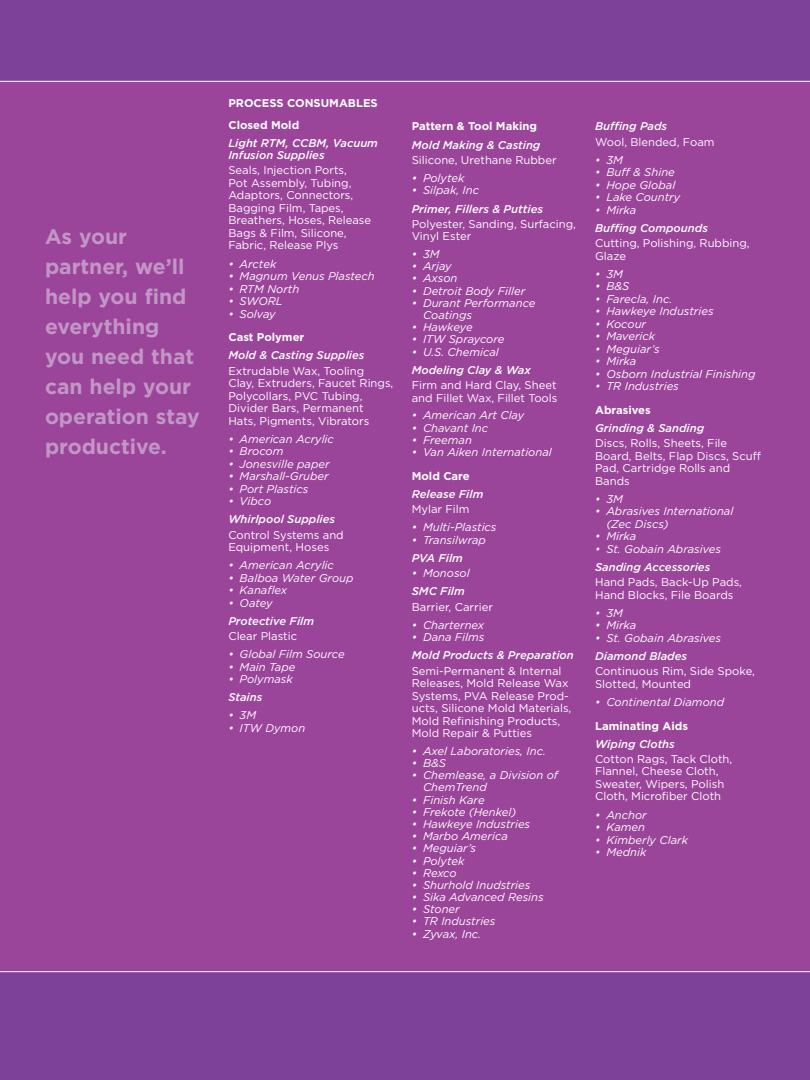
<style>
.page{position:relative;width:810px;height:1080px;background:#7d4199}
.page>*{position:absolute;margin:0;border:0;box-sizing:border-box;transform-origin:0 0}
.t1{font:700 21.12px/30px "Gotham";color:#c296c5}
.t2{font:italic 11.25px/12.1px "Gotham";color:#fff}
.t3{font:11.25px/12.5px "Gotham";color:#fff}
.t4{font:italic 500 11.25px/12.5px "Gotham";color:#fff}
.t5{font:700 11.25px/21.5px "Gotham";color:#fff}
</style>
<div class="page">
<div style="left:0;top:81px;width:810px;height:891px;background:#9b459a"></div>
<h1 class="t1" style="left:45px;top:221px;width:156px">As your partner, we’ll help you find everything you need that can help your operation stay productive.</h1>
<p class="t5" style="left:228px;top:92px;width:151px">PROCESS CONSUMABLES<br>Closed Mold</p>
<p class="t4" style="left:228px;top:136px;width:151px">Light RTM, CCBM, Vacuum<br>Infusion Supplies</p>
<p class="t3" style="left:228px;top:164px;width:144px">Seals, Injection Ports,<br>Pot Assembly, Tubing,<br>Adaptors, Connectors,<br>Bagging Film, Tapes,<br>Breathers, Hoses, Release<br>Bags &amp; Film, Silicone,<br>Fabric, Release Plys</p>
<p class="t2" style="left:228px;top:257px;width:50px">• Arctek</p>
<p class="t2" style="left:228px;top:270px;width:148px">• Magnum Venus Plastech</p>
<p class="t2" style="left:228px;top:282px;width:72px">• RTM North</p>
<p class="t2" style="left:228px;top:295px;width:56px">• SWORL</p>
<p class="t2" style="left:228px;top:307px;width:49px">• Solvay</p>
<p class="t5" style="left:228px;top:326px;width:77px">Cast Polymer</p>
<p class="t4" style="left:228px;top:349px;width:138px">Mold &amp; Casting Supplies</p>
<p class="t3" style="left:228px;top:364px;width:167px">Extrudable Wax, Tooling<br>Clay, Extruders, Faucet Rings,<br>Polycollars, PVC Tubing,<br>Divider Bars, Permanent<br>Hats, Pigments, Vibrators</p>
<p class="t2" style="left:228px;top:432px;width:107px">• American Acrylic</p>
<p class="t2" style="left:228px;top:445px;width:57px">• Brocom</p>
<p class="t2" style="left:228px;top:457px;width:103px">• Jonesville paper</p>
<p class="t2" style="left:228px;top:470px;width:102px">• Marshall-Gruber</p>
<p class="t2" style="left:228px;top:482px;width:82px">• Port Plastics</p>
<p class="t2" style="left:228px;top:495px;width:44px">• Vibco</p>
<p class="t4" style="left:228px;top:513px;width:108px">Whirlpool Supplies</p>
<p class="t3" style="left:228px;top:528px;width:117px">Control Systems and<br>Equipment, Hoses</p>
<p class="t2" style="left:228px;top:559px;width:107px">• American Acrylic</p>
<p class="t2" style="left:228px;top:571px;width:127px">• Balboa Water Group</p>
<p class="t2" style="left:228px;top:584px;width:60px">• Kanaflex</p>
<p class="t2" style="left:228px;top:596px;width:46px">• Oatey</p>
<p class="t4" style="left:228px;top:614px;width:87px">Protective Film</p>
<p class="t3" style="left:228px;top:630px;width:70px">Clear Plastic</p>
<p class="t2" style="left:228px;top:648px;width:118px">• Global Film Source</p>
<p class="t2" style="left:228px;top:660px;width:69px">• Main Tape</p>
<p class="t2" style="left:228px;top:673px;width:66px">• Polymask</p>
<p class="t4" style="left:228px;top:691px;width:36px">Stains</p>
<p class="t2" style="left:228px;top:709px;width:29px">• 3M</p>
<p class="t2" style="left:228px;top:722px;width:78px">• ITW Dymon</p>
<p class="t5" style="left:412px;top:116px;width:127px">Pattern &amp; Tool Making</p>
<p class="t4" style="left:412px;top:138px;width:130px">Mold Making &amp; Casting</p>
<p class="t3" style="left:412px;top:153px;width:146px">Silicone, Urethane Rubber</p>
<p class="t2" style="left:412px;top:172px;width:54px">• Polytek</p>
<p class="t2" style="left:412px;top:184px;width:69px">• Silpak, Inc</p>
<p class="t4" style="left:412px;top:202px;width:133px">Primer, Fillers &amp; Putties</p>
<p class="t3" style="left:412px;top:217px;width:166px">Polyester, Sanding, Surfacing,<br>Vinyl Ester</p>
<p class="t2" style="left:412px;top:248px;width:29px">• 3M</p>
<p class="t2" style="left:412px;top:260px;width:41px">• Arjay</p>
<p class="t2" style="left:412px;top:272px;width:47px">• Axson</p>
<p class="t2" style="left:412px;top:284px;width:115px">• Detroit Body Filler</p>
<p class="t2" style="left:423px;top:296px;width:114px;text-indent:-11px">• Durant Performance<br>Coatings</p>
<p class="t2" style="left:412px;top:321px;width:62px">• Hawkeye</p>
<p class="t2" style="left:412px;top:333px;width:94px">• ITW Spraycore</p>
<p class="t2" style="left:412px;top:346px;width:89px">• U.S. Chemical</p>
<p class="t4" style="left:412px;top:364px;width:121px">Modeling Clay &amp; Wax</p>
<p class="t3" style="left:412px;top:379px;width:147px">Firm and Hard Clay, Sheet and Fillet Wax, Fillet Tools</p>
<p class="t2" style="left:412px;top:409px;width:114px">• American Art Clay</p>
<p class="t2" style="left:412px;top:421px;width:78px">• Chavant Inc</p>
<p class="t2" style="left:412px;top:434px;width:62px">• Freeman</p>
<p class="t2" style="left:412px;top:446px;width:142px">• Van Aiken International</p>
<p class="t5" style="left:412px;top:465px;width:59px">Mold Care</p>
<p class="t4" style="left:412px;top:488px;width:73px">Release Film</p>
<p class="t3" style="left:412px;top:503px;width:59px">Mylar Film</p>
<p class="t2" style="left:412px;top:521px;width:86px">• Multi-Plastics</p>
<p class="t2" style="left:412px;top:534px;width:76px">• Transilwrap</p>
<p class="t4" style="left:412px;top:552px;width:53px">PVA Film</p>
<p class="t2" style="left:412px;top:567px;width:60px">• Monosol</p>
<p class="t4" style="left:412px;top:585px;width:55px">SMC Film</p>
<p class="t3" style="left:412px;top:600px;width:83px">Barrier, Carrier</p>
<p class="t2" style="left:412px;top:618px;width:74px">• Charternex</p>
<p class="t2" style="left:412px;top:631px;width:74px">• Dana Films</p>
<p class="t4" style="left:412px;top:649px;width:164px">Mold Products &amp; Preparation</p>
<p class="t3" style="left:412px;top:664px;width:161px">Semi-Permanent &amp; Internal<br>Releases, Mold Release Wax<br>Systems, PVA Release Prod&shy;ucts, Silicone Mold Materials,<br>Mold Refinishing Products,<br>Mold Repair &amp; Putties</p>
<p class="t2" style="left:412px;top:745px;width:136px">• Axel Laboratories, Inc.</p>
<p class="t2" style="left:412px;top:757px;width:36px">• B&amp;S</p>
<p class="t2" style="left:423px;top:769px;width:137px;text-indent:-11px">• Chemlease, a Division of<br>ChemTrend</p>
<p class="t2" style="left:412px;top:793px;width:74px">• Finish Kare</p>
<p class="t2" style="left:412px;top:806px;width:106px">• Frekote (Henkel)</p>
<p class="t2" style="left:412px;top:818px;width:120px">• Hawkeye Industries</p>
<p class="t2" style="left:412px;top:830px;width:98px">• Marbo America</p>
<p class="t2" style="left:412px;top:842px;width:66px">• Meguiar’s</p>
<p class="t2" style="left:412px;top:854px;width:54px">• Polytek</p>
<p class="t2" style="left:412px;top:866px;width:46px">• Rexco</p>
<p class="t2" style="left:412px;top:879px;width:120px">• Shurhold Inudstries</p>
<p class="t2" style="left:412px;top:891px;width:134px">• Sika Advanced Resins</p>
<p class="t2" style="left:412px;top:903px;width:49px">• Stoner</p>
<p class="t2" style="left:412px;top:915px;width:85px">• TR Industries</p>
<p class="t2" style="left:412px;top:928px;width:71px">• Zyvax, Inc.</p>
<p class="t4" style="left:595px;top:120px;width:74px">Buffing Pads</p>
<p class="t3" style="left:595px;top:135px;width:121px">Wool, Blended, Foam</p>
<p class="t2" style="left:595px;top:154px;width:29px">• 3M</p>
<p class="t2" style="left:595px;top:166px;width:81px">• Buff &amp; Shine</p>
<p class="t2" style="left:595px;top:179px;width:82px">• Hope Global</p>
<p class="t2" style="left:595px;top:191px;width:87px">• Lake Country</p>
<p class="t2" style="left:595px;top:204px;width:43px">• Mirka</p>
<p class="t4" style="left:595px;top:222px;width:114px">Buffing Compounds</p>
<p class="t3" style="left:595px;top:237px;width:156px">Cutting, Polishing, Rubbing,<br>Glaze</p>
<p class="t2" style="left:595px;top:267px;width:29px">• 3M</p>
<p class="t2" style="left:595px;top:280px;width:36px">• B&amp;S</p>
<p class="t2" style="left:595px;top:292px;width:79px">• Farecla, Inc.</p>
<p class="t2" style="left:595px;top:305px;width:120px">• Hawkeye Industries</p>
<p class="t2" style="left:595px;top:317px;width:52px">• Kocour</p>
<p class="t2" style="left:595px;top:330px;width:62px">• Maverick</p>
<p class="t2" style="left:595px;top:342px;width:66px">• Meguiar’s</p>
<p class="t2" style="left:595px;top:355px;width:43px">• Mirka</p>
<p class="t2" style="left:595px;top:367px;width:162px">• Osborn Industrial Finishing</p>
<p class="t2" style="left:595px;top:380px;width:85px">• TR Industries</p>
<p class="t5" style="left:595px;top:399px;width:57px">Abrasives</p>
<p class="t4" style="left:595px;top:422px;width:111px">Grinding &amp; Sanding</p>
<p class="t3" style="left:595px;top:437px;width:167px">Discs, Rolls, Sheets, File<br>Board, Belts, Flap Discs, Scuff<br>Pad, Cartridge Rolls and<br>Bands</p>
<p class="t2" style="left:595px;top:493px;width:29px">• 3M</p>
<p class="t2" style="left:606px;top:505px;width:129px;line-height:12.5px;text-indent:-11px">• Abrasives International (Zec Discs)</p>
<p class="t2" style="left:595px;top:530px;width:43px">• Mirka</p>
<p class="t2" style="left:595px;top:543px;width:127px">• St. Gobain Abrasives</p>
<p class="t4" style="left:595px;top:561px;width:117px">Sanding Accessories</p>
<p class="t3" style="left:595px;top:576px;width:148px">Hand Pads, Back-Up Pads,<br>Hand Blocks, File Boards</p>
<p class="t2" style="left:595px;top:607px;width:29px">• 3M</p>
<p class="t2" style="left:595px;top:619px;width:43px">• Mirka</p>
<p class="t2" style="left:595px;top:632px;width:127px">• St. Gobain Abrasives</p>
<p class="t4" style="left:595px;top:650px;width:93px">Diamond Blades</p>
<p class="t3" style="left:595px;top:665px;width:161px">Continuous Rim, Side Spoke,<br>Slotted, Mounted</p>
<p class="t2" style="left:595px;top:696px;width:131px">• Continental Diamond</p>
<p class="t5" style="left:595px;top:715px;width:94px">Laminating Aids</p>
<p class="t4" style="left:595px;top:737px;width:81px">Wiping Cloths</p>
<p class="t3" style="left:595px;top:752px;width:139px">Cotton Rags, Tack Cloth,<br>Flannel, Cheese Cloth,<br>Sweater, Wipers, Polish<br>Cloth, Microfiber Cloth</p>
<p class="t2" style="left:595px;top:808px;width:53px">• Anchor</p>
<p class="t2" style="left:595px;top:821px;width:51px">• Kamen</p>
<p class="t2" style="left:595px;top:833px;width:94px">• Kimberly Clark</p>
<p class="t2" style="left:595px;top:846px;width:53px">• Mednik</p>
</div>
